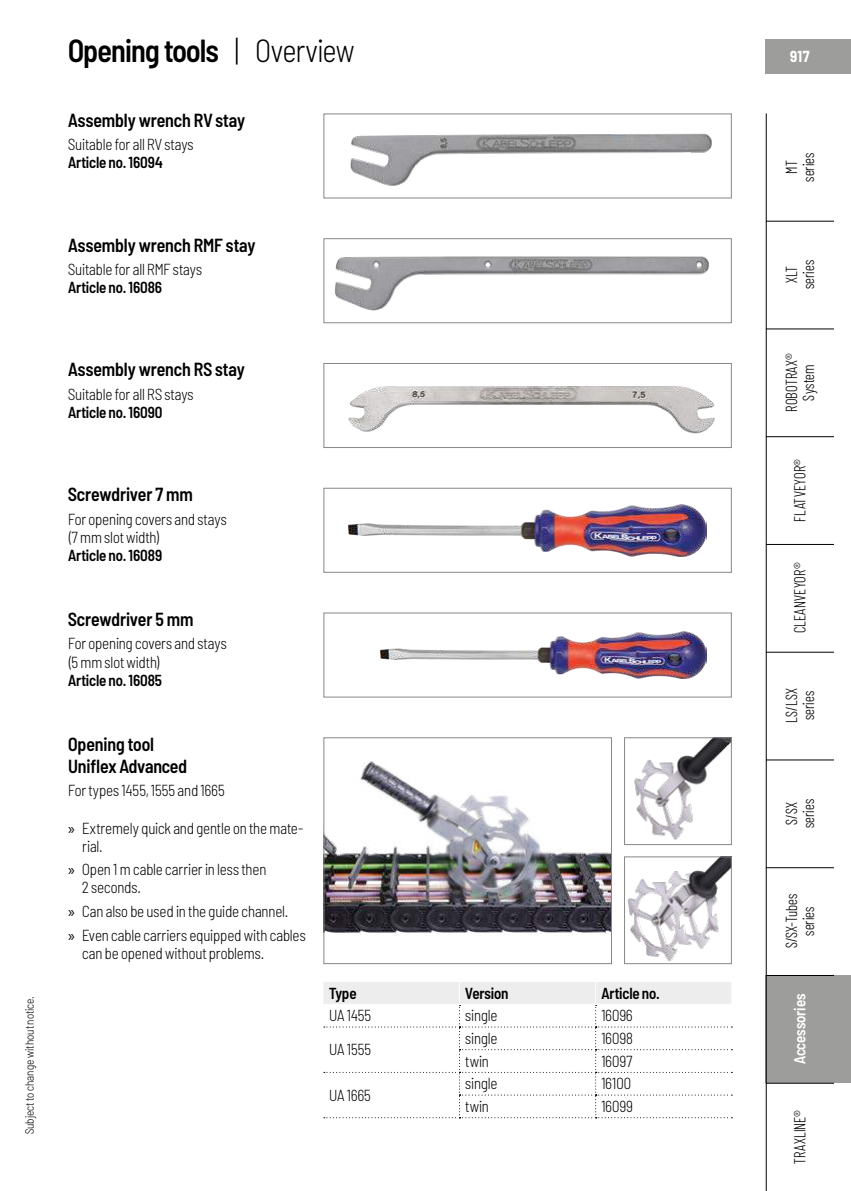
<style>
.page{position:relative;width:851px;height:1191px;background:#fff}
.page>*{position:absolute;margin:0;border:0;box-sizing:border-box;transform-origin:0 0}
.t1{font:600 semi-condensed 32px "Barlow";letter-spacing:-.03em;color:#000;scale:.95 1}
.t2{font:600 semi-condensed 19px/22px "Barlow";letter-spacing:-.005em;color:#000;scale:.95 1}
.t3{font:300 semi-condensed 16px/18px "Barlow";letter-spacing:-.005em;color:#000;scale:.95 1}
.t4{font:300 16px/17px "Barlow Condensed";letter-spacing:.015em;color:#000;text-align:center;scale:.95 1}
.t5{font:600 semi-condensed 16px "Barlow";letter-spacing:-.01em;color:#000;scale:.95 1}
.t6{font:600 semi-condensed 16px "Barlow";letter-spacing:-.01em;color:#fff;scale:.95 1}
.t7{font:700 semi-condensed 16px "Barlow";color:#fff;scale:.95 1}
.t8{font:300 semi-condensed 12px "Barlow";letter-spacing:.005em;color:#000;scale:.95 1}
.s1{font-weight:300}
.s2{font-family:"Myriad Pro";font-weight:400;font-stretch:normal}
</style>
<div class="page">
<div style="left:765px;top:975px;width:85px;height:107px;background:#9d9d9c"></div>
<img style="left:348px;top:386px;width:367px;height:48px">
<div style="left:323px;top:363px;width:408px;height:85px;border:1px solid #878787"></div>
<img style="left:350px;top:133px;width:362px;height:53px">
<div style="left:323px;top:113px;width:408px;height:85px;border:1px solid #878787"></div>
<img style="left:334px;top:256px;width:375px;height:55px">
<div style="left:323px;top:238px;width:408px;height:85px;border:1px solid #878787"></div>
<img style="left:325px;top:761px;width:285px;height:175px">
<div style="left:323px;top:737px;width:289px;height:227px;border:1px solid #878787"></div>
<img style="left:627px;top:858px;width:102px;height:104px">
<div style="left:624px;top:856px;width:107px;height:108px;border:1px solid #878787"></div>
<img style="left:634px;top:739px;width:95px;height:101px">
<div style="left:624px;top:737px;width:107px;height:108px;border:1px solid #878787"></div>
<img style="left:349px;top:504px;width:357px;height:52px">
<div style="left:323px;top:488px;width:408px;height:85px;border:1px solid #878787"></div>
<img style="left:380px;top:631px;width:326px;height:48px">
<div style="left:323px;top:612px;width:408px;height:85px;border:1px solid #878787"></div>
<div style="left:765px;top:40px;width:85px;height:34px;background:#9d9d9c"></div>
<hr style="left:765px;top:328px;width:68px;height:1px;background:#000">
<hr style="left:765px;top:436px;width:68px;height:1px;background:#000">
<hr style="left:765px;top:544px;width:68px;height:1px;background:#000">
<hr style="left:765px;top:652px;width:68px;height:1px;background:#000">
<hr style="left:765px;top:759px;width:68px;height:1px;background:#000">
<hr style="left:765px;top:867px;width:68px;height:1px;background:#000">
<hr style="left:765px;top:975px;width:68px;height:1px;background:#000">
<hr style="left:765px;top:1082px;width:68px;height:1px;background:#000">
<hr style="left:765px;top:221px;width:68px;height:1px;background:#000">
<hr style="left:765px;top:113px;width:1px;height:1078px;background:#000">
<svg style="left:323px;top:982px;width:409px;height:136px"></svg>
<hr style="left:323px;top:1003px;width:136px;height:1px;background:#fff">
<hr style="left:459px;top:1003px;width:136px;height:1px;background:#fff">
<hr style="left:595px;top:1003px;width:137px;height:1px;background:#fff">
<p class="t8" style="left:21px;top:1134px;width:147px;rotate:-90deg">Subject to change without notice.</p>
<h1 class="t1" style="left:68px;top:27px;width:303px">Opening tools <span class="s1">| Overview</span></h1>
<p class="t2" style="left:68px;top:107px;width:188px">Assembly wrench RV stay</p>
<p class="t3" style="left:68px;top:134px;width:134px">Suitable for all RV stays</p>
<p class="t5" style="left:68px;top:151px;width:101px">Article no. 16094</p>
<p class="t2" style="left:68px;top:232px;width:199px">Assembly wrench RMF stay</p>
<p class="t3" style="left:68px;top:259px;width:143px">Suitable for all RMF stays</p>
<p class="t5" style="left:68px;top:276px;width:101px">Article no. 16086</p>
<p class="t2" style="left:68px;top:357px;width:187px">Assembly wrench RS stay</p>
<p class="t3" style="left:68px;top:384px;width:134px">Suitable for all RS stays</p>
<p class="t5" style="left:68px;top:400px;width:101px">Article no. 16090</p>
<p class="t2" style="left:68px;top:482px;width:133px">Screwdriver 7 mm</p>
<p class="t3" style="left:68px;top:509px;width:168px">For opening covers and stays (7 mm slot width)</p>
<p class="t5" style="left:68px;top:543px;width:101px">Article no. 16089</p>
<p class="t2" style="left:68px;top:606px;width:133px">Screwdriver 5 mm</p>
<p class="t3" style="left:68px;top:633px;width:168px">For opening covers and stays (5 mm slot width)</p>
<p class="t5" style="left:68px;top:668px;width:100px">Article no. 16085</p>
<p class="t2" style="left:68px;top:731px;width:127px">Opening tool<br>Uniflex Advanced</p>
<p class="t3" style="left:68px;top:780px;width:166px">For types 1455, 1555 and 1665</p>
<p class="t3" style="left:82px;top:817px;width:235px;text-indent:-14px"><span class="s2">»</span> Extremely quick and gentle on the mate&shy;rial.</p>
<p class="t3" style="left:82px;top:859px;width:195px;text-indent:-14px"><span class="s2">»</span> Open 1 m cable carrier in less then<br>2 seconds.</p>
<p class="t3" style="left:68px;top:898px;width:252px;line-height:23.6px"><span class="s2">»</span> Can also be used in the guide channel.<br><span class="s2">»</span> Even cable carriers equipped with cables</p>
<p class="t3" style="left:82px;top:942px;width:193px">can be opened without problems.</p>
<p class="t5" style="left:329px;top:981px;width:31px">Type</p>
<p class="t5" style="left:465px;top:981px;width:47px">Version</p>
<p class="t5" style="left:601px;top:981px;width:63px">Article no.</p>
<p class="t3" style="left:329px;top:1005px;width:46px">UA 1455</p>
<p class="t3" style="left:465px;top:1005px;width:36px">single</p>
<p class="t3" style="left:601px;top:1005px;width:34px">16096</p>
<p class="t3" style="left:329px;top:1039px;width:46px">UA 1555</p>
<p class="t3" style="left:465px;top:1028px;width:36px">single</p>
<p class="t3" style="left:601px;top:1028px;width:35px">16098</p>
<p class="t3" style="left:465px;top:1050px;width:26px">twin</p>
<p class="t3" style="left:601px;top:1050px;width:34px">16097</p>
<p class="t3" style="left:329px;top:1084px;width:46px">UA 1665</p>
<p class="t3" style="left:465px;top:1073px;width:36px">single</p>
<p class="t3" style="left:601px;top:1073px;width:33px">16100</p>
<p class="t3" style="left:465px;top:1096px;width:26px">twin</p>
<p class="t3" style="left:601px;top:1096px;width:34px">16099</p>
<p class="t7" style="left:790px;top:45px;width:22px">917</p>
<p class="t4" style="left:781px;top:182px;width:32px;rotate:-90deg">MT series</p>
<p class="t4" style="left:781px;top:289px;width:32px;rotate:-90deg">XLT series</p>
<p class="t4" style="left:781px;top:412px;width:63px;rotate:-90deg">ROBOTRAX®<br>System</p>
<p class="t4" style="left:790px;top:521px;width:68px;rotate:-90deg">FLATVEYOR®</p>
<p class="t4" style="left:790px;top:633px;width:76px;rotate:-90deg">CLEANVEYOR®</p>
<p class="t4" style="left:781px;top:723px;width:38px;text-align:left;rotate:-90deg">LS/LSX series</p>
<p class="t4" style="left:781px;top:828px;width:32px;text-align:left;rotate:-90deg">S/SX series</p>
<p class="t4" style="left:781px;top:948px;width:59px;rotate:-90deg">S/SX-Tubes series</p>
<p class="t6" style="left:788px;top:1064px;width:76px;rotate:-90deg">Accessories</p>
<p class="t4" style="left:790px;top:1163px;width:58px;rotate:-90deg">TRAXLINE®</p>
</div>
